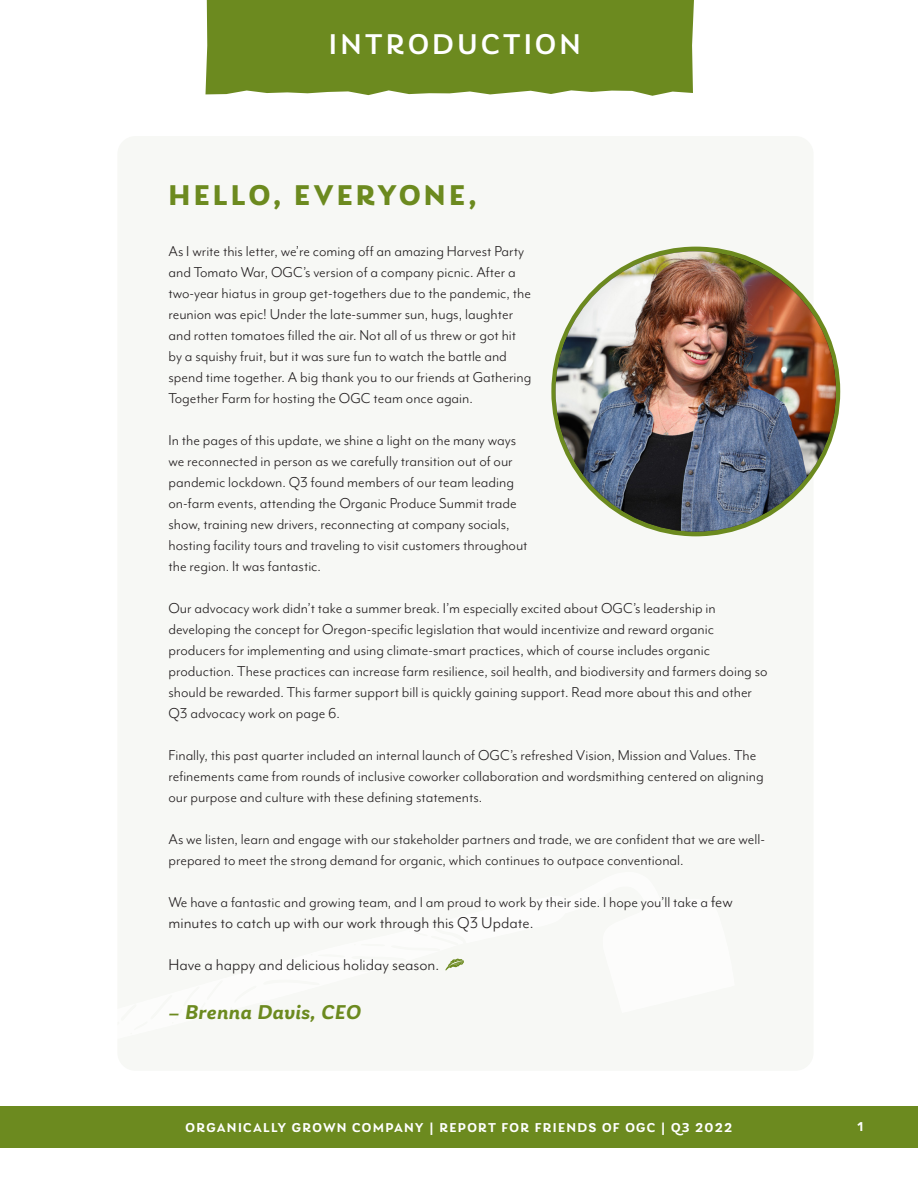
<style>
.page{position:relative;width:918px;height:1188px;background:#fff}
.page>*{position:absolute;margin:0;border:0;box-sizing:border-box;transform-origin:0 0}
.t1{font:700 30px "Laca";letter-spacing:.1em;color:#6c8a1f}
.t2{font:500 30px "Laca";letter-spacing:.11em;color:#fff}
.t3{font:italic 600 21px "Laca";letter-spacing:.02em;color:#6c8a1f}
.t4{font:18px "Mr Eaves Mod OT";color:#231f20}
.t5{font:16.5px/21px "Mr Eaves Mod OT";color:#231f20}
.t6{font:600 13.5px "Laca";letter-spacing:.1em;color:#fff}
.s1{font-size:18px}
</style>
<div class="page">
<div style="left:0;top:1106px;width:917px;height:42px;background:#6c8a1f"></div>
<hr style="left:917px;top:1106px;width:1px;height:42px;background:#6c8a1f">
<div style="left:117px;top:136px;width:697px;height:935px;background:#f7f8f5;border-radius:18px"></div>
<div style="left:205px;top:0;width:489px;height:96px;background:#6c8a1f"></div>
<div style="left:551px;top:247px;width:289px;height:289px;background:#6c8a1f;border-radius:50%"></div>
<img style="left:556px;top:251px;width:280px;height:281px;border-radius:140px">
<p class="t2" style="left:329px;top:27px;width:253px">INTRODUCTION</p>
<p class="t1" style="left:169px;top:178px;width:310px">HELLO, EVERYONE,</p>
<p class="t5" style="left:168px;top:240px;width:364px">As I write this letter, we’re coming off an amazing Harvest Party and Tomato War, OGC’s version of a company picnic. After a two-year hiatus in group get-togethers due to the pandemic, the reunion was epic! Under the late-summer sun, hugs, laughter and rotten tomatoes filled the air. Not all of us threw or got hit by a squishy fruit, but it was sure fun to watch the battle and spend time together. A big thank you to our friends at Gathering Together Farm for hosting the OGC team once again.</p>
<p class="t5" style="left:168px;top:429px;width:361px">In the pages of this update, we shine a light on the many ways we reconnected in person as we carefully transition out of our pandemic lockdown. Q3 found members of our team leading on-farm events, attending the Organic Produce Summit trade show, training new drivers, reconnecting at company socials, hosting facility tours and traveling to visit customers throughout the region. It was fantastic.</p>
<p class="t5" style="left:168px;top:597px;width:601px">Our advocacy work didn’t take a summer break. I’m especially excited about OGC’s leadership in developing the concept for Oregon-specific legislation that would incentivize and reward organic producers for implementing and using climate-smart practices, which of course includes organic production. These practices can increase farm resilience, soil health, and biodiversity and farmers doing so should be rewarded. This farmer support bill is quickly gaining support. Read more about this and other Q3 advocacy work on page 6.</p>
<p class="t5" style="left:168px;top:744px;width:597px">Finally, this past quarter included an internal launch of OGC’s refreshed Vision, Mission and Values. The refinements came from rounds of inclusive coworker collaboration and wordsmithing centered on aligning our purpose and culture with these defining statements.</p>
<p class="t5" style="left:168px;top:828px;width:598px">As we listen, learn and engage with our stakeholder partners and trade, we are confident that we are well&shy;prepared to meet the strong demand for organic, which continues to outpace conventional.</p>
<p class="t5" style="left:168px;top:891px;width:566px">We have a fantastic and growing team, and I am proud to work by their side. I hope you’ll take a <span class="s1">few</span></p>
<p class="t4" style="left:168px;top:913px;width:366px">minutes to catch up with our work through this Q3 Update.</p>
<p class="t4" style="left:168px;top:955px;width:272px">Have a happy and delicious holiday season.</p>
<p class="t3" style="left:168px;top:999px;width:194px">– Brenna Davis, CEO</p>
<p class="t6" style="left:186px;top:1119px;width:548px">ORGANICALLY GROWN COMPANY | REPORT FOR FRIENDS OF OGC | Q3 2022</p>
<p class="t6" style="left:857px;top:1118px;width:8px">1</p>
</div>
